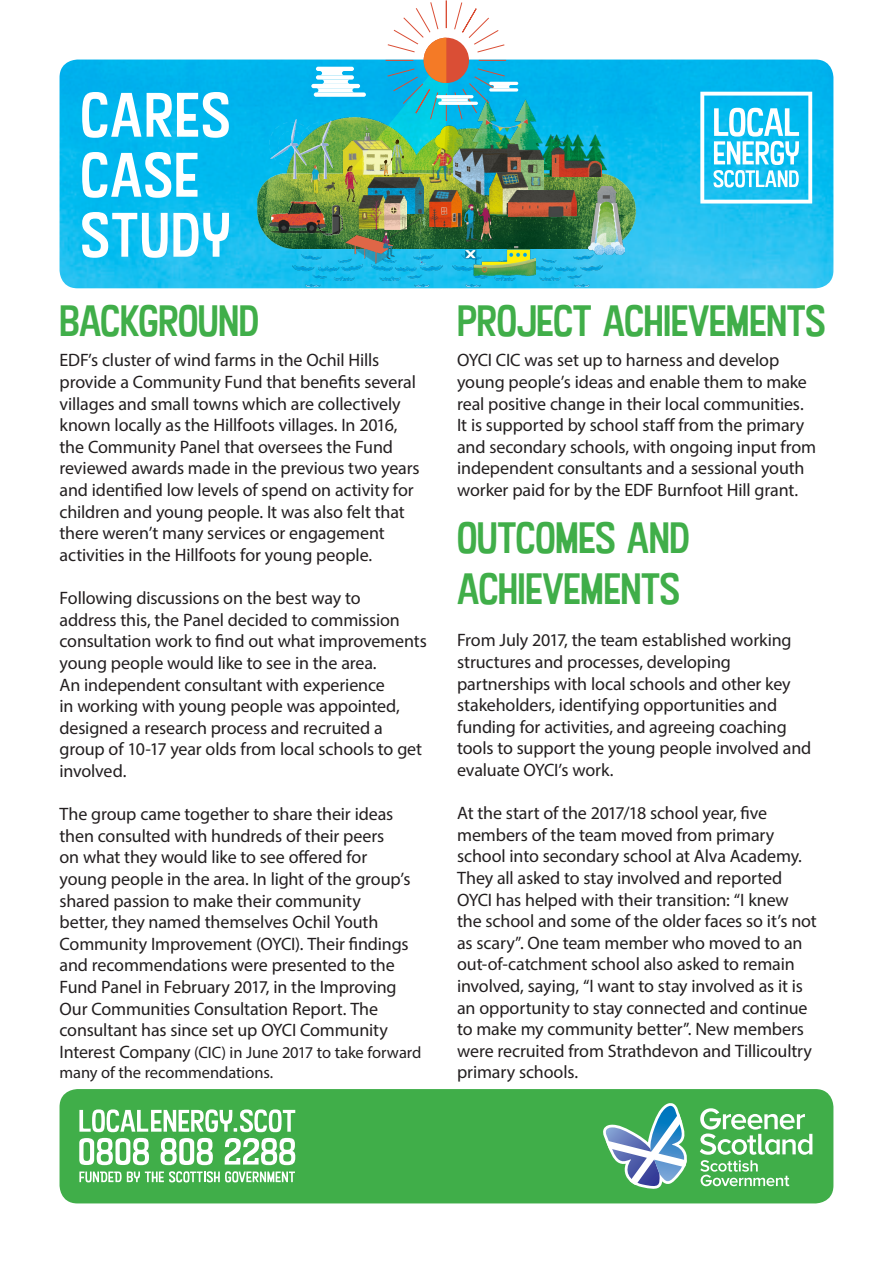
<style>
.page{position:relative;width:893px;height:1263px;background:#fff}
.page>*{position:absolute;margin:0;border:0;box-sizing:border-box;transform-origin:0 0}
.t1{font:60px/60px "Kon Tiki JF Aloha";letter-spacing:.03em;color:#fff}
.Header_28pt{font:42px/50.4px "Kon Tiki JF Aloha";letter-spacing:-.005em;color:#40ae49}
.body_copy_11pt{font:18px/21.6px "Myriad Pro";letter-spacing:-.01em;color:#231f20}
.body_copy_11pt-2{font:16.5px/19.8px "Myriad Pro";letter-spacing:-.005em;color:#231f20}
.s1{font-size:18px}
</style>
<div class="page">
<div style="left:60px;top:1089px;width:773px;height:114px;background:#40ae49;border-radius:18px"></div>
<img style="left:60px;top:60px;width:773px;height:228px">
<img style="left:257px;top:172px;width:378px;height:77px">
<img style="left:544px;top:135px;width:62px;height:42px">
<img style="left:451px;top:99px;width:96px;height:75px">
<img style="left:454px;top:145px;width:90px;height:75px">
<img style="left:343px;top:170px;width:38px;height:4px">
<img style="left:423px;top:191px;width:38px;height:36px">
<img style="left:489px;top:172px;width:38px;height:44px">
<img style="left:508px;top:191px;width:71px;height:27px">
<img style="left:367px;top:177px;width:57px;height:37px">
<img style="left:552px;top:137px;width:50px;height:40px">
<img style="left:265px;top:188px;width:84px;height:56px">
<img style="left:357px;top:195px;width:31px;height:23px">
<img style="left:384px;top:196px;width:23px;height:22px">
<img style="left:292px;top:255px;width:71px;height:31px">
<img style="left:453px;top:255px;width:70px;height:31px">
<img style="left:371px;top:255px;width:71px;height:31px">
<img style="left:532px;top:255px;width:70px;height:31px">
<img style="left:589px;top:187px;width:35px;height:68px">
<img style="left:268px;top:119px;width:70px;height:59px">
<img style="left:430px;top:170px;width:21px;height:12px">
<img style="left:312px;top:165px;width:22px;height:28px">
<img style="left:465px;top:204px;width:11px;height:37px">
<img style="left:478px;top:203px;width:15px;height:38px">
<img style="left:465px;top:247px;width:71px;height:28px">
<img style="left:346px;top:218px;width:82px;height:47px">
<svg style="left:311px;top:84px;width:49px;height:4px"></svg>
<div style="left:314px;top:92px;width:52px;height:5px;background:#fff;border-radius:2px"></div>
<img style="left:316px;top:0;width:212px;height:170px">
<img style="left:381px;top:139px;width:23px;height:37px">
<img style="left:345px;top:166px;width:13px;height:35px">
<svg style="left:700px;top:92px;width:112px;height:112px"></svg>
<svg style="left:700px;top:1108px;width:112px;height:78px"></svg>
<svg style="left:603px;top:1103px;width:84px;height:86px"></svg>
<svg style="left:79px;top:1109px;width:216px;height:23px"></svg>
<svg style="left:79px;top:1138px;width:70px;height:27px"></svg>
<svg style="left:161px;top:1138px;width:52px;height:27px"></svg>
<svg style="left:225px;top:1138px;width:70px;height:27px"></svg>
<svg style="left:79px;top:1171px;width:216px;height:11px"></svg>
<h1 class="t1" style="left:81px;top:83px;width:151px">CARES<br>CASE<br>STUDY</h1>
<p class="Header_28pt" style="left:60px;top:294px;width:201px">BACKGROUND</p>
<p class="Header_28pt" style="left:457px;top:294px;width:370px">PROJECT ACHIEVEMENTS</p>
<p class="body_copy_11pt" style="left:60px;top:349px;width:362px">EDF’s cluster of wind farms in the Ochil Hills provide a Community Fund that benefits several villages and small towns which are collectively known locally as the Hillfoots villages. In 2016, the Community Panel that oversees the Fund reviewed awards made in the previous two years and identified low levels of spend on activity for children and young people. It was also felt that there weren’t many services or engagement activities in the Hillfoots for young people.</p>
<p class="body_copy_11pt" style="left:60px;top:587px;width:369px">Following discussions on the best way to<br>address this, the Panel decided to commission consultation work to find out what improvements young people would like to see in the area.<br>An independent consultant with experience<br>in working with young people was appointed, designed a research process and recruited a group of 10-17 year olds from local schools to get involved.</p>
<p class="body_copy_11pt" style="left:60px;top:803px;width:352px">The group came together to share their ideas then consulted with hundreds of their peers<br>on what they would like to see offered for young people in the area. In light of the group’s shared passion to make their community better, they named themselves Ochil Youth Community Improvement (OYCI). Their findings and recommendations were presented to the Fund Panel in February 2017, in the Improving Our Communities Consultation Report. The consultant has since set up OYCI Community</p>
<p class="body_copy_11pt-2" style="left:60px;top:1042px;width:363px"><span class="s1">Interest Company</span> (CIC) in June 2017 to take forward many of the recommendations.</p>
<p class="body_copy_11pt" style="left:457px;top:349px;width:361px">OYCI CIC was set up to harness and develop young people’s ideas and enable them to make real positive change in their local communities.<br>It is supported by school staff from the primary and secondary schools, with ongoing input from independent consultants and a sessional youth worker paid for by the EDF Burnfoot Hill grant.</p>
<p class="Header_28pt" style="left:457px;top:512px;width:234px">OUTCOMES AND<br>ACHIEVEMENTS</p>
<p class="body_copy_11pt" style="left:457px;top:629px;width:356px">From July 2017, the team established working structures and processes, developing partnerships with local schools and other key stakeholders, identifying opportunities and funding for activities, and agreeing coaching tools to support the young people involved and evaluate OYCI’s work.</p>
<p class="body_copy_11pt" style="left:457px;top:802px;width:361px">At the start of the 2017/18 school year, five members of the team moved from primary school into secondary school at Alva Academy.<br>They all asked to stay involved and reported OYCI has helped with their transition: “I knew the school and some of the older faces so it’s not as scary”. One team member who moved to an out-of-catchment school also asked to remain involved, saying, “I want to stay involved as it is an opportunity to stay connected and continue to make my community better”. New members were recruited from Strathdevon and Tillicoultry primary schools.</p>
</div>
